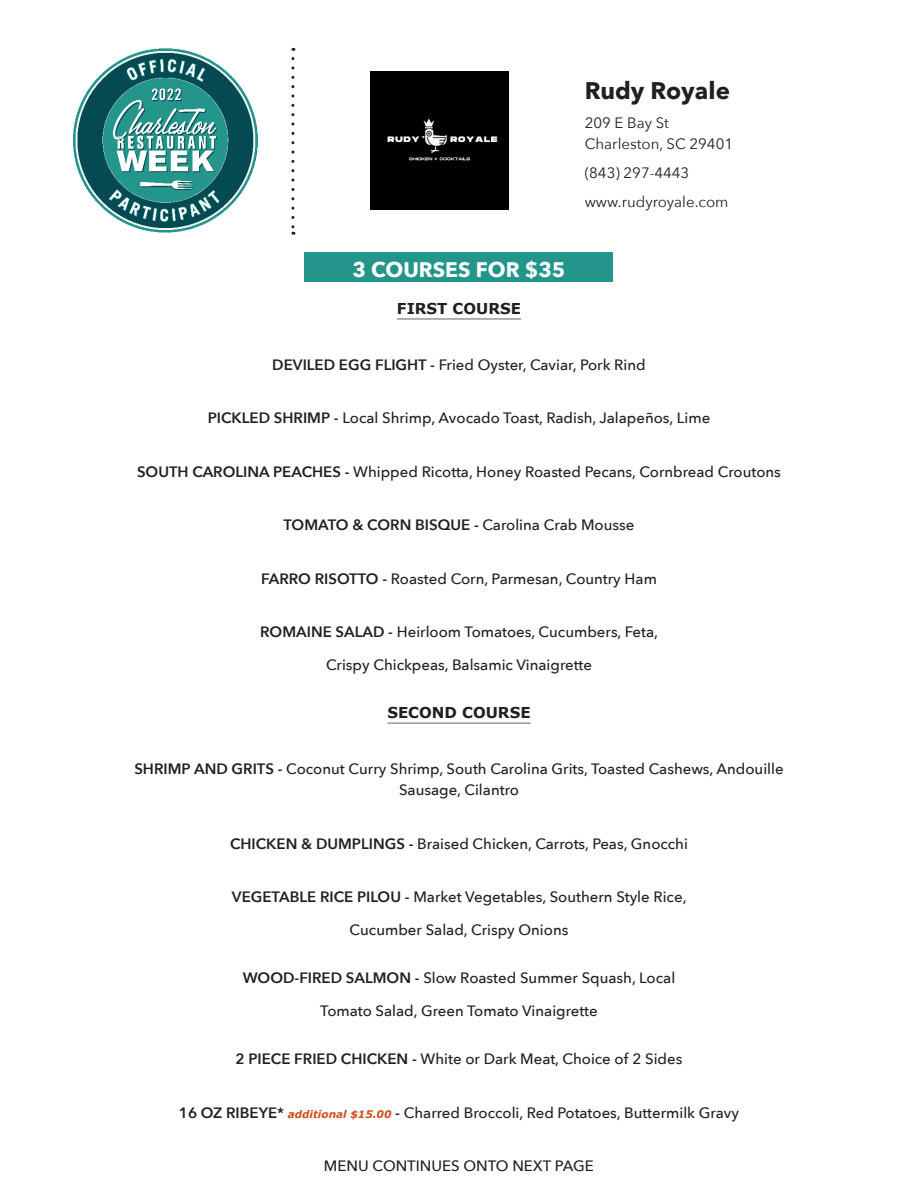
<style>
.page{position:relative;width:918px;height:1188px;background:#fff}
.page>*{position:absolute;margin:0;border:0;box-sizing:border-box;transform-origin:0 0}
.restaurant_name{font:700 24px "Avenir Next";color:#231f20}
.description{font:700 21px "Avenir Next";color:#fff}
.menu_item{font:500 15px/21px "Avenir Next";color:#231f20;text-align:center}
.description-2{font:500 15px "Avenir Next";color:#231f20}
.menu_item-2{font:600 15px "Avenir Next";color:#231f20}
.phone_url{font:15px "Avenir Next";color:#231f20}
.Address{font:15px "Avenir Next";color:#231f20}
.category{font:700 15px "Verdana";color:#231f20}
.s1{font-weight:600}
.s2{font-weight:500}
.s3{font-family:"Verdana";font-weight:700;font-style:italic;font-size:10.5px;color:#d14f1c}
</style>
<div class="page">
<svg style="left:291px;top:59px;width:3px;height:176px"></svg>
<hr style="left:397px;top:318px;width:124px;height:2px;background:#939598">
<hr style="left:387px;top:722px;width:144px;height:2px;background:#939598">
<div style="left:305px;top:252px;width:308px;height:29px;background:#23958b"></div>
<img style="left:73px;top:48px;width:185px;height:185px">
<div style="left:371px;top:71px;width:138px;height:138px;background:#000"></div>
<p class="description" style="left:352px;top:252px;width:215px">3 COURSES FOR $35</p>
<p class="category" style="left:397px;top:299px;width:126px">FIRST COURSE</p>
<p class="restaurant_name" style="left:585px;top:69px;width:147px">Rudy Royale</p>
<p class="Address" style="left:585px;top:110px;width:86px">209 E Bay St</p>
<p class="Address" style="left:585px;top:131px;width:150px">Charleston, SC 29401</p>
<p class="phone_url" style="left:585px;top:160px;width:106px">(843) 297-4443</p>
<p class="phone_url" style="left:585px;top:189px;width:145px">www.rudyroyale.com</p>
<p class="menu_item" style="left:272px;top:354px;width:375px"><span class="s1">DEVILED EGG FLIGHT -</span> Fried Oyster, Caviar, Pork Rind</p>
<p class="menu_item" style="left:208px;top:407px;width:504px"><span class="s1">PICKLED SHRIMP -</span> Local Shrimp, Avocado Toast, Radish, Jalapeños, Lime</p>
<p class="menu_item" style="left:137px;top:461px;width:645px"><span class="s1">SOUTH CAROLINA PEACHES -</span> Whipped Ricotta, Honey Roasted Pecans, Cornbread Croutons</p>
<p class="menu_item-2" style="left:284px;top:512px;width:352px">TOMATO &amp; CORN BISQUE - <span class="s2">Carolina Crab Mousse</span></p>
<p class="menu_item" style="left:261px;top:567px;width:397px"><span class="s1">FARRO RISOTTO -</span> Roasted Corn, Parmesan, Country Ham</p>
<p class="menu_item" style="left:260px;top:621px;width:399px"><span class="s1">ROMAINE SALAD -</span> Heirloom Tomatoes, Cucumbers, Feta,</p>
<p class="description-2" style="left:326px;top:652px;width:267px">Crispy Chickpeas, Balsamic Vinaigrette</p>
<p class="category" style="left:387px;top:703px;width:145px">SECOND COURSE</p>
<p class="menu_item" style="left:134px;top:758px;width:651px"><span class="s1">SHRIMP AND GRITS -</span> Coconut Curry Shrimp, South Carolina Grits, Toasted Cashews, Andouille<br>Sausage, Cilantro</p>
<p class="menu_item" style="left:230px;top:832px;width:459px"><span class="s1">CHICKEN &amp; DUMPLINGS -</span> Braised Chicken, Carrots, Peas, Gnocchi</p>
<p class="menu_item" style="left:232px;top:886px;width:456px"><span class="s1">VEGETABLE RICE PILOU -</span> Market Vegetables, Southern Style Rice,</p>
<p class="description-2" style="left:350px;top:917px;width:220px">Cucumber Salad, Crispy Onions</p>
<p class="menu_item" style="left:243px;top:967px;width:434px"><span class="s1">WOOD-FIRED SALMON -</span> Slow Roasted Summer Squash, Local</p>
<p class="description-2" style="left:320px;top:998px;width:279px">Tomato Salad, Green Tomato Vinaigrette</p>
<p class="menu_item" style="left:236px;top:1048px;width:448px"><span class="s1">2 PIECE FRIED CHICKEN -</span> White or Dark Meat, Choice of 2 Sides</p>
<p class="menu_item" style="left:179px;top:1101px;width:562px"><span class="s1">16 OZ RIBEYE*</span> <span class="s3">additional $15.00</span> <span class="s1">-</span> Charred Broccoli, Red Potatoes, Buttermilk Gravy</p>
<p class="menu_item" style="left:324px;top:1155px;width:272px">MENU CONTINUES ONTO NEXT PAGE</p>
</div>
